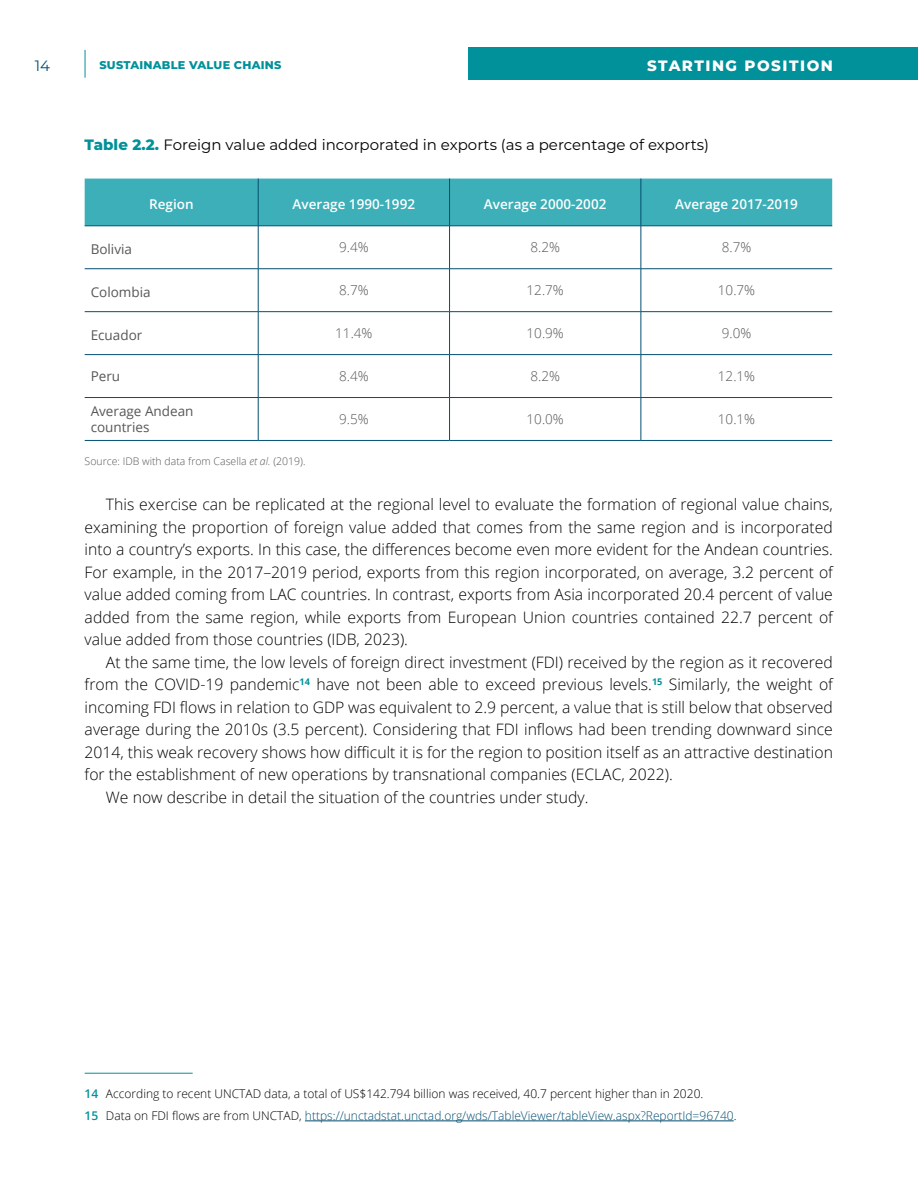
<style>
.page{position:relative;width:918px;height:1188px;background:#fff}
.page>*{position:absolute;margin:0;border:0;box-sizing:border-box;transform-origin:0 0}
.t1{font:300 15.75px/22.5px "Open Sans";color:#000;text-align:justify}
.t2{font:15px "Montserrat";color:#000}
.t3{font:800 15px "Montserrat";letter-spacing:.1em;color:#fff}
.t4{font:15px "Montserrat";color:#005176}
.t5{font:300 13.5px "Open Sans";color:#575756}
.t6{font:600 13.5px "Open Sans";color:#fff}
.t7{font:13.5px/16.5px "Open Sans";color:#575756}
.t8{font:300 12px/22px "Open Sans";color:#000}
.t9{font:800 11.25px "Montserrat";letter-spacing:.02em;color:#00919a}
.t10{font:300 10.5px "Open Sans";color:#575756}
.s1{font-weight:800;color:#00919a}
.s2{font-style:italic}
.s3{font-weight:600;color:#00919a}
.s4{color:#044e71}
</style>
<div class="page">
<div style="left:85px;top:179px;width:747px;height:47px;background:#3cafb8"></div>
<hr style="left:258px;top:179px;width:1px;height:47px;background:#044e71">
<hr style="left:449px;top:179px;width:1px;height:47px;background:#044e71">
<hr style="left:641px;top:179px;width:1px;height:47px;background:#044e71">
<hr style="left:85px;top:226px;width:173px;height:1px;background:#044e71">
<hr style="left:258px;top:226px;width:192px;height:1px;background:#044e71">
<hr style="left:258px;top:226px;width:1px;height:43px;background:#044e71">
<hr style="left:450px;top:226px;width:191px;height:1px;background:#044e71">
<hr style="left:449px;top:226px;width:1px;height:43px;background:#044e71">
<hr style="left:641px;top:226px;width:191px;height:1px;background:#044e71">
<hr style="left:641px;top:226px;width:1px;height:43px;background:#044e71">
<hr style="left:85px;top:268px;width:173px;height:1px;background:#044e71">
<hr style="left:258px;top:268px;width:192px;height:1px;background:#044e71">
<hr style="left:258px;top:269px;width:1px;height:42px;background:#044e71">
<hr style="left:450px;top:268px;width:191px;height:1px;background:#044e71">
<hr style="left:449px;top:269px;width:1px;height:42px;background:#044e71">
<hr style="left:641px;top:268px;width:191px;height:1px;background:#044e71">
<hr style="left:641px;top:269px;width:1px;height:42px;background:#044e71">
<hr style="left:85px;top:311px;width:173px;height:1px;background:#044e71">
<hr style="left:258px;top:311px;width:192px;height:1px;background:#044e71">
<hr style="left:258px;top:312px;width:1px;height:42px;background:#044e71">
<hr style="left:450px;top:311px;width:191px;height:1px;background:#044e71">
<hr style="left:449px;top:312px;width:1px;height:42px;background:#044e71">
<hr style="left:641px;top:311px;width:191px;height:1px;background:#044e71">
<hr style="left:641px;top:312px;width:1px;height:42px;background:#044e71">
<hr style="left:85px;top:354px;width:173px;height:1px;background:#044e71">
<hr style="left:258px;top:354px;width:192px;height:1px;background:#044e71">
<hr style="left:258px;top:355px;width:1px;height:42px;background:#044e71">
<hr style="left:450px;top:354px;width:191px;height:1px;background:#044e71">
<hr style="left:449px;top:355px;width:1px;height:42px;background:#044e71">
<hr style="left:641px;top:354px;width:191px;height:1px;background:#044e71">
<hr style="left:641px;top:355px;width:1px;height:42px;background:#044e71">
<hr style="left:85px;top:397px;width:173px;height:1px;background:#044e71">
<hr style="left:258px;top:397px;width:192px;height:1px;background:#044e71">
<hr style="left:258px;top:398px;width:1px;height:42px;background:#044e71">
<hr style="left:450px;top:397px;width:191px;height:1px;background:#044e71">
<hr style="left:449px;top:398px;width:1px;height:42px;background:#044e71">
<hr style="left:641px;top:397px;width:191px;height:1px;background:#044e71">
<hr style="left:641px;top:398px;width:1px;height:42px;background:#044e71">
<hr style="left:85px;top:440px;width:173px;height:1px;background:#005176">
<hr style="left:258px;top:440px;width:192px;height:1px;background:#005176">
<hr style="left:450px;top:440px;width:191px;height:1px;background:#005176">
<hr style="left:641px;top:440px;width:191px;height:1px;background:#005176">
<hr style="left:85px;top:1073px;width:108px;height:1px;background:#00919a">
<hr style="left:305px;top:1121px;width:429px;height:1px;background:#044e71">
<svg style="left:85px;top:50px;width:1px;height:28px"></svg>
<div style="left:468px;top:48px;width:450px;height:32px;background:#00919a"></div>
<p class="t4" style="left:35px;top:55px;width:17px">14</p>
<p class="t9" style="left:99px;top:57px;width:183px">SUSTAINABLE VALUE CHAINS</p>
<p class="t3" style="left:647px;top:55px;width:187px">STARTING POSITION</p>
<p class="t2" style="left:85px;top:134px;width:626px"><span class="s1">Table 2.2.</span> Foreign value added incorporated in exports (as a percentage of exports)</p>
<p class="t6" style="left:149px;top:195px;width:46px">Region</p>
<p class="t6" style="left:293px;top:195px;width:124px">Average 1990-1992</p>
<p class="t6" style="left:484px;top:195px;width:124px">Average 2000-2002</p>
<p class="t6" style="left:675px;top:195px;width:124px">Average 2017-2019</p>
<p class="t7" style="left:91px;top:241px;width:43px">Bolivia</p>
<p class="t5" style="left:339px;top:238px;width:31px">9.4%</p>
<p class="t5" style="left:530px;top:238px;width:31px">8.2%</p>
<p class="t5" style="left:722px;top:238px;width:31px">8.7%</p>
<p class="t7" style="left:91px;top:284px;width:61px">Colombia</p>
<p class="t5" style="left:339px;top:281px;width:31px">8.7%</p>
<p class="t5" style="left:527px;top:281px;width:39px">12.7%</p>
<p class="t5" style="left:718px;top:281px;width:39px">10.7%</p>
<p class="t7" style="left:91px;top:327px;width:53px">Ecuador</p>
<p class="t5" style="left:335px;top:324px;width:39px">11.4%</p>
<p class="t5" style="left:527px;top:324px;width:39px">10.9%</p>
<p class="t5" style="left:722px;top:324px;width:31px">9.0%</p>
<p class="t7" style="left:91px;top:368px;width:31px">Peru</p>
<p class="t5" style="left:339px;top:367px;width:31px">8.4%</p>
<p class="t5" style="left:530px;top:367px;width:31px">8.2%</p>
<p class="t5" style="left:718px;top:367px;width:39px">12.1%</p>
<p class="t7" style="left:91px;top:402px;width:104px">Average Andean countries</p>
<p class="t5" style="left:339px;top:410px;width:31px">9.5%</p>
<p class="t5" style="left:527px;top:410px;width:39px">10.0%</p>
<p class="t5" style="left:718px;top:410px;width:39px">10.1%</p>
<p class="t10" style="left:85px;top:454px;width:222px">Source: IDB with data from Casella <span class="s2">et al.</span> (2019).</p>
<p class="t1" style="left:85px;top:493px;width:750px;text-indent:21px">This exercise can be replicated at the regional level to evaluate the formation of regional value chains, examining the proportion of foreign value added that comes from the same region and is incorporated into a country’s exports. In this case, the differences become even more evident for the Andean countries.<br>For example, in the 2017–2019 period, exports from this region incorporated, on average, 3.2 percent of value added coming from LAC countries. In contrast, exports from Asia incorporated 20.4 percent of value added from the same region, while exports from European Union countries contained 22.7 percent of value added from those countries (IDB, 2023).</p>
<p class="t1" style="left:106px;top:650px;width:729px">At the same time, the low levels of foreign direct investment (FDI) received by the region as it recovered</p>
<p class="t1" style="left:85px;top:673px;width:750px">from the COVID-19 pandemic<sup>14</sup> have not been able to exceed previous levels.<sup>15</sup> Similarly, the weight of</p>
<p class="t1" style="left:85px;top:695px;width:750px">incoming FDI flows in relation to GDP was equivalent to 2.9 percent, a value that is still below that observed</p>
<p class="t1" style="left:85px;top:718px;width:750px">average during the 2010s (3.5 percent). Considering that FDI inflows had been trending downward since</p>
<p class="t1" style="left:85px;top:740px;width:750px">2014, this weak recovery shows how difficult it is for the region to position itself as an attractive destination</p>
<p class="t1" style="left:85px;top:763px;width:590px">for the establishment of new operations by transnational companies (ECLAC, 2022).</p>
<p class="t1" style="left:106px;top:785px;width:484px">We now describe in detail the situation of the countries under study.</p>
<p class="t8" style="left:85px;top:1082px;width:653px"><span class="s3">14</span> According to recent UNCTAD data, a total of US$142.794 billion was received, 40.7 percent higher than in 2020.<br><span class="s3">15</span> Data on FDI flows are from UNCTAD, <span class="s4">https://unctadstat.unctad.org/wds/TableViewer/tableView.aspx?ReportId=96740</span>.</p>
</div>
